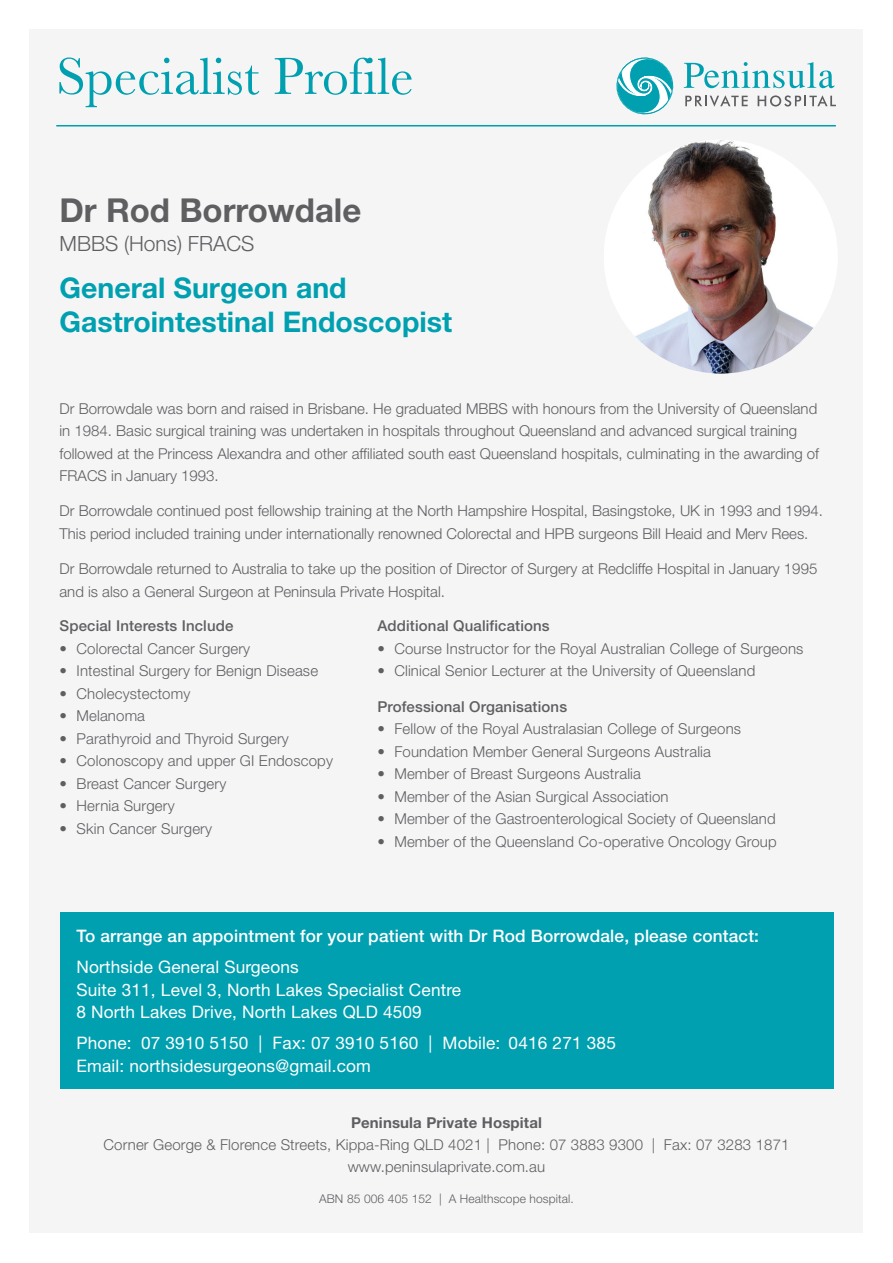
<style>
.page{position:relative;width:893px;height:1263px;background:#fff}
.page>*{position:absolute;margin:0;border:0;box-sizing:border-box;transform-origin:0 0}
.t1{font:54px "Baskerville";color:#00a0b0}
.t2{font:700 33px "Helvetica Neue";color:#5f5f62}
.t3{font:700 28.5px/34.2px "Helvetica Neue";color:#00a0b0}
.t4{font:300 21px "Helvetica Neue";color:#5f5f62}
.t5{font:17.25px/22.5px "Helvetica Neue";letter-spacing:.01em;color:#fff}
.t6{font:500 17.25px "Helvetica Neue";letter-spacing:.01em;color:#fff}
.t7{font:300 15px/22.5px "Helvetica Neue";color:#5f5f62}
.t8{font:500 15px "Helvetica Neue";letter-spacing:.01em;color:#5f5f62}
.t9{font:700 15px "Helvetica Neue";letter-spacing:.01em;color:#5f5f62}
.t10{font:300 12px "Helvetica Neue";letter-spacing:.01em;color:#5f5f62}
</style>
<div class="page">
<div style="left:30px;top:30px;width:833px;height:1203px;background:#f5f5f6"></div>
<hr style="left:56px;top:125px;width:780px;height:1px;background:#00a0b0">
<img style="left:604px;top:140px;width:234px;height:234px;border-radius:117px">
<div style="left:60px;top:912px;width:773px;height:177px;background:#00a0b0"></div>
<svg style="left:616px;top:57px;width:58px;height:58px"></svg>
<svg style="left:684px;top:62px;width:150px;height:26px"></svg>
<svg style="left:685px;top:95px;width:63px;height:12px"></svg>
<svg style="left:758px;top:95px;width:78px;height:12px"></svg>
<h1 class="t1" style="left:56px;top:45px;width:359px">Specialist Profile</h1>
<h2 class="t2" style="left:60px;top:190px;width:303px">Dr Rod Borrowdale</h2>
<h3 class="t4" style="left:60px;top:231px;width:196px">MBBS (Hons) FRACS</h3>
<h3 class="t3" style="left:60px;top:270px;width:394px">General Surgeon and<br>Gastrointestinal Endoscopist</h3>
<p class="t7" style="left:60px;top:397px;width:761px">Dr Borrowdale was born and raised in Brisbane. He graduated MBBS with honours from the University of Queensland in 1984. Basic surgical training was undertaken in hospitals throughout Queensland and advanced surgical training followed at the Princess Alexandra and other affiliated south east Queensland hospitals, culminating in the awarding of FRACS in January 1993.</p>
<p class="t7" style="left:60px;top:499px;width:765px">Dr Borrowdale continued post fellowship training at the North Hampshire Hospital, Basingstoke, UK in 1993 and 1994.<br>This period included training under internationally renowned Colorectal and HPB surgeons Bill Heaid and Merv Rees.</p>
<p class="t7" style="left:60px;top:557px;width:759px">Dr Borrowdale returned to Australia to take up the position of Director of Surgery at Redcliffe Hospital in January 1995 and is also a General Surgeon at Peninsula Private Hospital.</p>
<p class="t8" style="left:60px;top:617px;width:175px">Special Interests Include</p>
<p class="t7" style="left:60px;top:637px;width:192px">• Colorectal Cancer Surgery</p>
<p class="t7" style="left:60px;top:659px;width:260px">• Intestinal Surgery for Benign Disease</p>
<p class="t7" style="left:60px;top:682px;width:132px">• Cholecystectomy</p>
<p class="t7" style="left:60px;top:704px;width:87px">• Melanoma</p>
<p class="t7" style="left:60px;top:727px;width:231px">• Parathyroid and Thyroid Surgery</p>
<p class="t7" style="left:60px;top:749px;width:275px">• Colonoscopy and upper GI Endoscopy</p>
<p class="t7" style="left:60px;top:772px;width:168px">• Breast Cancer Surgery</p>
<p class="t7" style="left:60px;top:794px;width:117px">• Hernia Surgery</p>
<p class="t7" style="left:60px;top:817px;width:154px">• Skin Cancer Surgery</p>
<p class="t8" style="left:377px;top:617px;width:174px">Additional Qualifications</p>
<p class="t7" style="left:377px;top:637px;width:428px">• Course Instructor for the Royal Australian College of Surgeons</p>
<p class="t7" style="left:377px;top:659px;width:379px">• Clinical Senior Lecturer at the University of Queensland</p>
<p class="t8" style="left:377px;top:697px;width:191px">Professional Organisations</p>
<p class="t7" style="left:377px;top:717px;width:365px">• Fellow of the Royal Australasian College of Surgeons</p>
<p class="t7" style="left:377px;top:740px;width:335px">• Foundation Member General Surgeons Australia</p>
<p class="t7" style="left:377px;top:762px;width:265px">• Member of Breast Surgeons Australia</p>
<p class="t7" style="left:377px;top:785px;width:293px">• Member of the Asian Surgical Association</p>
<p class="t7" style="left:377px;top:807px;width:400px">• Member of the Gastroenterological Society of Queensland</p>
<p class="t7" style="left:377px;top:830px;width:401px">• Member of the Queensland Co-operative Oncology Group</p>
<p class="t6" style="left:77px;top:926px;width:684px">To arrange an appointment for your patient with Dr Rod Borrowdale, please contact:</p>
<p class="t5" style="left:77px;top:955px;width:386px">Northside General Surgeons<br>Suite 311, Level 3, North Lakes Specialist Centre<br>8 North Lakes Drive, North Lakes QLD 4509</p>
<p class="t5" style="left:77px;top:1031px;width:541px">Phone: 07 3910 5150 | Fax: 07 3910 5160 | Mobile: 0416 271 385<br>Email: northsidesurgeons@gmail.com</p>
<p class="t9" style="left:351px;top:1113px;width:192px">Peninsula Private Hospital</p>
<p class="t7" style="left:103px;top:1133px;width:688px;text-align:center">Corner George &amp; Florence Streets, Kippa-Ring QLD 4021 | Phone: 07 3883 9300 | Fax: 07 3283 1871 www.peninsulaprivate.com.au</p>
<p class="t10" style="left:319px;top:1192px;width:256px">ABN 85 006 405 152 | A Healthscope hospital.</p>
</div>
